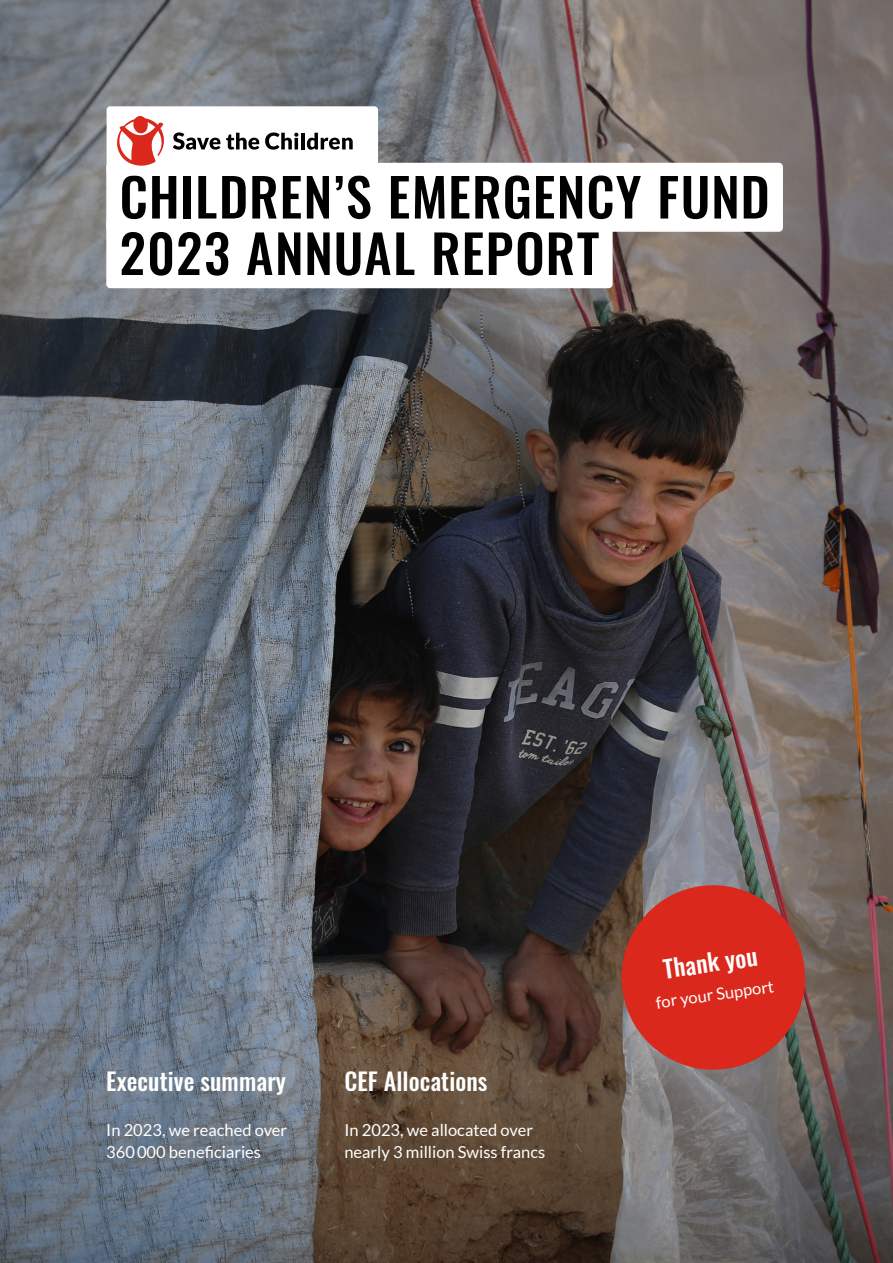
<style>
.page{position:relative;width:893px;height:1263px;background:#fff}
.page>*{position:absolute;margin:0;border:0;box-sizing:border-box;transform-origin:0 0}
.t1{font:500 52.5px "Oswald";letter-spacing:.02em;color:#000}
.t2{font:500 24px "Oswald";letter-spacing:.005em;color:#fff}
.t3{font:16.5px/22.5px "Lato";color:#fff}
</style>
<div class="page">
<img style="left:0;top:0;width:893px;height:1263px">
<div style="left:106px;top:219px;width:507px;height:69px;background:#fff;border-radius:4px"></div>
<div style="left:106px;top:163px;width:677px;height:69px;background:#fff;border-radius:4px"></div>
<div style="left:107px;top:106px;width:271px;height:69px;background:#fff;border-radius:4px"></div>
<svg style="left:173px;top:132px;width:47px;height:18px"></svg>
<svg style="left:226px;top:133px;width:33px;height:17px"></svg>
<svg style="left:265px;top:132px;width:33px;height:18px"></svg>
<hr style="left:301px;top:133px;width:4px;height:16px;background:#000">
<svg style="left:307px;top:133px;width:46px;height:17px"></svg>
<svg style="left:117px;top:116px;width:47px;height:50px"></svg>
<svg style="left:615px;top:879px;width:196px;height:197px;background:#ba3e33"></svg>
<h1 class="t1" style="left:120px;top:150px;width:652px">CHILDREN’S EMERGENCY FUND</h1>
<h1 class="t1" style="left:120px;top:207px;width:481px">2023 ANNUAL REPORT</h1>
<h2 class="t2" style="left:106px;top:1059px;width:181px">Executive summary</h2>
<p class="t3" style="left:106px;top:1118px;width:182px">In 2023, we reached over<br>360 000 beneficiaries</p>
<h2 class="t2" style="left:344px;top:1059px;width:145px">CEF Allocations</h2>
<p class="t3" style="left:344px;top:1118px;width:202px">In 2023, we allocated over nearly 3 million Swiss francs</p>
<h2 class="t2" style="left:660px;top:948px;width:96px;rotate:-8deg">Thank you</h2>
<p class="t3" style="left:654px;top:991px;width:121px;rotate:-8deg">for your Support</p>
</div>
